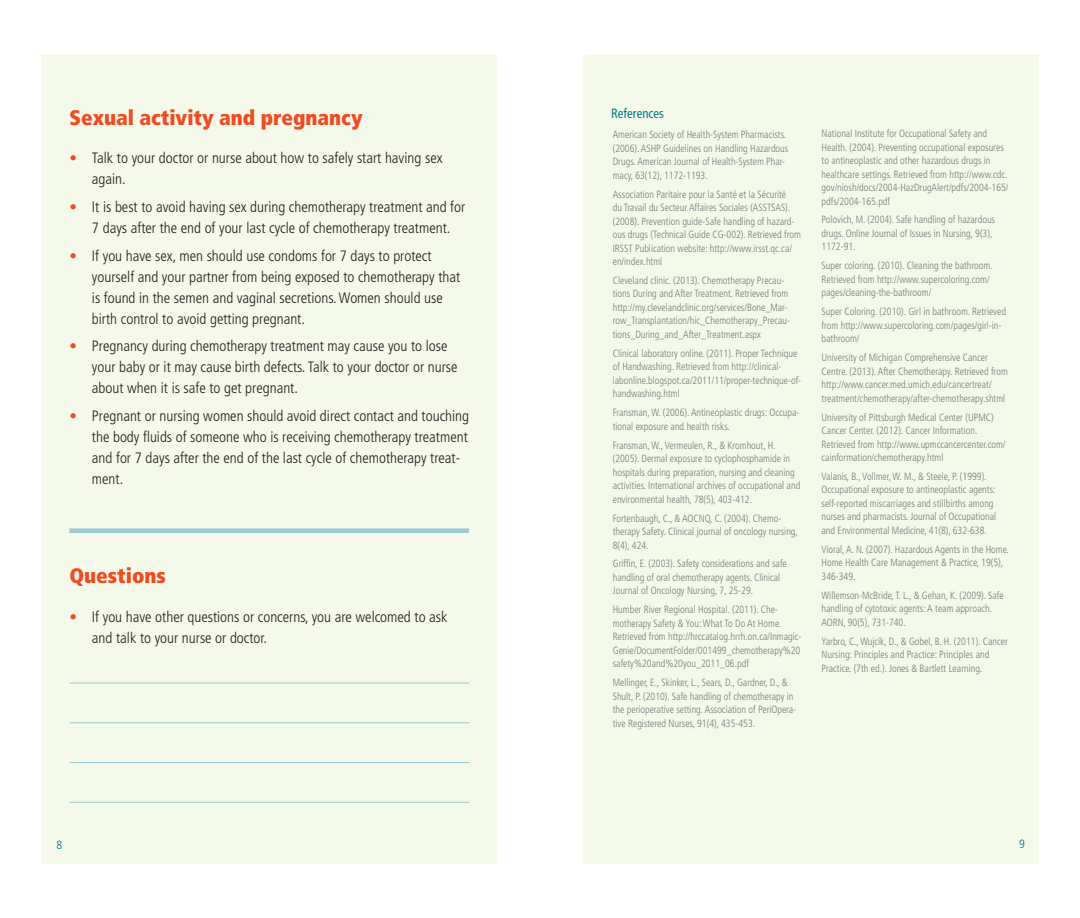
<style>
.page{position:relative;width:1080px;height:918px;background:#fff}
.page>*{position:absolute;margin:0;border:0;box-sizing:border-box;transform-origin:0 0}
.t1{font:900 condensed 21px "Frutiger";color:#f04b22}
.t2{font:300 condensed 15px/21px "Frutiger";color:#231f20}
.t3{font:condensed 13.5px "Frutiger";color:#00788b;scale:.95 1}
.t4{font:300 condensed 12px "Frutiger";color:#00788b}
.t5{font:300 condensed 10.5px/13.5px "Frutiger";color:#7a7c7f;scale:.95 1}
.s1{color:#f04b22}
</style>
<div class="page">
<div style="left:583px;top:54px;width:455px;height:810px;background:#f4f9e9"></div>
<div style="left:42px;top:54px;width:455px;height:810px;background:#f4f9e9"></div>
<div style="left:69px;top:528px;width:400px;height:5px;background:#9bc9d4"></div>
<hr style="left:69px;top:683px;width:400px;height:1px;background:#9bc9d4">
<hr style="left:69px;top:722px;width:400px;height:1px;background:#9bc9d4">
<hr style="left:69px;top:762px;width:400px;height:1px;background:#9bc9d4">
<hr style="left:69px;top:802px;width:400px;height:1px;background:#9bc9d4">
<h1 class="t1" style="left:69px;top:105px;width:295px">Sexual activity and pregnancy</h1>
<h2 class="t2" style="left:92px;top:148px;width:352px;text-indent:-22px"><span class="s1">•</span> Talk to your doctor or nurse about how to safely start having sex again.</h2>
<h2 class="t2" style="left:69px;top:196px;width:397px;text-align:center"><span class="s1">•</span> It is best to avoid having sex during chemotherapy treatment and for<br>7 days after the end of your last cycle of chemotherapy treatment.</h2>
<h2 class="t2" style="left:92px;top:245px;width:370px;text-indent:-22px"><span class="s1">•</span> If you have sex, men should use condoms for 7 days to protect yourself and your partner from being exposed to chemotherapy that is found in the semen and vaginal secretions. Women should use birth control to avoid getting pregnant.</h2>
<h2 class="t2" style="left:92px;top:336px;width:367px;text-indent:-22px"><span class="s1">•</span> Pregnancy during chemotherapy treatment may cause you to lose your baby or it may cause birth defects. Talk to your doctor or nurse about when it is safe to get pregnant.</h2>
<h2 class="t2" style="left:92px;top:406px;width:379px;text-indent:-22px"><span class="s1">•</span> Pregnant or nursing women should avoid direct contact and touching the body fluids of someone who is receiving chemotherapy treatment and for 7 days after the end of the last cycle of chemotherapy treat&shy;ment.</h2>
<h1 class="t1" style="left:69px;top:563px;width:98px">Questions</h1>
<h2 class="t2" style="left:92px;top:606px;width:357px;text-indent:-22px"><span class="s1">•</span> If you have other questions or concerns, you are welcomed to ask and talk to your nurse or doctor.</h2>
<p class="t3" style="left:611px;top:105px;width:57px">References</p>
<p class="t5" style="left:613px;top:128px;width:186px">American Society of Health-System Pharmacists. (2006). ASHP Guidelines on Handling Hazardous Drugs. American Journal of Health-System Phar&shy;macy, 63(12), 1172-1193.</p>
<p class="t5" style="left:613px;top:187px;width:200px">Association Paritaire pour la Santé et la Sécurité<br>du Travail du Secteur Affaires Sociales (ASSTSAS). (2008). Prevention guide-Safe handling of hazard&shy;ous drugs (Technical Guide CG-002). Retrieved from IRSST Publication website: http://www.irsst.qc.ca/ en/index.html</p>
<p class="t5" style="left:613px;top:274px;width:188px">Cleveland clinic. (2013). Chemotherapy Precau&shy;tions During and After Treatment. Retrieved from http://my.clevelandclinic.org/services/Bone_Mar&shy;row_Transplantation/hic_Chemotherapy_Precau&shy;tions_During_and_After_Treatment.aspx</p>
<p class="t5" style="left:613px;top:347px;width:200px">Clinical laboratory online. (2011). Proper Technique of Handwashing. Retrieved from http://clinical&shy;labonline.blogspot.ca/2011/11/proper-technique-of&shy;handwashing.html</p>
<p class="t5" style="left:613px;top:406px;width:198px">Fransman, W. (2006). Antineoplastic drugs: Occupa&shy;tional exposure and health risks.</p>
<p class="t5" style="left:613px;top:438px;width:199px">Fransman, W., Vermeulen, R., &amp; Kromhout, H. (2005). Dermal exposure to cyclophosphamide in hospitals during preparation, nursing and cleaning activities. International archives of occupational and environmental health, 78(5), 403-412.</p>
<p class="t5" style="left:613px;top:511px;width:196px">Fortenbaugh, C., &amp; AOCNQ, C. (2004). Chemo&shy;therapy Safety. Clinical journal of oncology nursing,<br>8(4), 424.</p>
<p class="t5" style="left:613px;top:557px;width:185px">Griffin, E. (2003). Safety considerations and safe handling of oral chemotherapy agents. Clinical<br>Journal of Oncology Nursing, 7, 25-29.</p>
<p class="t5" style="left:613px;top:603px;width:200px">Humber River Regional Hospital. (2011). Che&shy;motherapy Safety &amp; You: What To Do At Home.<br>Retrieved from http://hrccatalog.hrrh.on.ca/Inmagic-Genie/DocumentFolder/001499_chemotherapy%20 safety%20and%20you_2011_06.pdf</p>
<p class="t5" style="left:613px;top:676px;width:195px">Mellinger, E., Skinker, L., Sears, D., Gardner, D., &amp; Shult, P. (2010). Safe handling of chemotherapy in the perioperative setting. Association of PeriOpera&shy;tive Registered Nurses, 91(4), 435-453.</p>
<p class="t5" style="left:822px;top:127px;width:198px">National Institute for Occupational Safety and Health. (2004). Preventing occupational exposures to antineoplastic and other hazardous drugs in healthcare settings. Retrieved from http://www.cdc. gov/niosh/docs/2004-HazDrugAlert/pdfs/2004-165/ pdfs/2004-165.pdf</p>
<p class="t5" style="left:822px;top:213px;width:184px">Polovich, M. (2004). Safe handling of hazardous drugs. Online Journal of Issues in Nursing, 9(3),<br>1172-91.</p>
<p class="t5" style="left:822px;top:259px;width:182px">Super coloring. (2010). Cleaning the bathroom.<br>Retrieved from http://www.supercoloring.com/ pages/cleaning-the-bathroom/</p>
<p class="t5" style="left:822px;top:305px;width:196px">Super Coloring. (2010). Girl in bathroom. Retrieved from http://www.supercoloring.com/pages/girl-in&shy;bathroom/</p>
<p class="t5" style="left:822px;top:351px;width:198px">University of Michigan Comprehensive Cancer Centre. (2013). After Chemotherapy. Retrieved from http://www.cancer.med.umich.edu/cancertreat/ treatment/chemotherapy/after-chemotherapy.shtml</p>
<p class="t5" style="left:822px;top:410px;width:195px">University of Pittsburgh Medical Center (UPMC)<br>Cancer Center. (2012). Cancer Information.<br>Retrieved from http://www.upmccancercenter.com/ cainformation/chemotherapy.html</p>
<p class="t5" style="left:822px;top:470px;width:185px">Valanis, B., Vollmer, W. M., &amp; Steele, P. (1999).<br>Occupational exposure to antineoplastic agents: self-reported miscarriages and stillbirths among nurses and pharmacists. Journal of Occupational and Environmental Medicine, 41(8), 632-638.</p>
<p class="t5" style="left:822px;top:543px;width:199px">Vioral, A. N. (2007). Hazardous Agents in the Home.<br>Home Health Care Management &amp; Practice, 19(5),<br>346-349.</p>
<p class="t5" style="left:822px;top:589px;width:193px">Willemson-McBride, T. L., &amp; Gehan, K. (2009). Safe handling of cytotoxic agents: A team approach.<br>AORN, 90(5), 731-740.</p>
<p class="t5" style="left:822px;top:634px;width:198px">Yarbro, C., Wujcik, D., &amp; Gobel, B. H. (2011). Cancer<br>Nursing: Principles and Practice: Principles and<br>Practice. (7th ed.). Jones &amp; Bartlett Learning.</p>
<p class="t4" style="left:57px;top:838px;width:7px">8</p>
<p class="t4" style="left:1019px;top:837px;width:7px">9</p>
</div>
